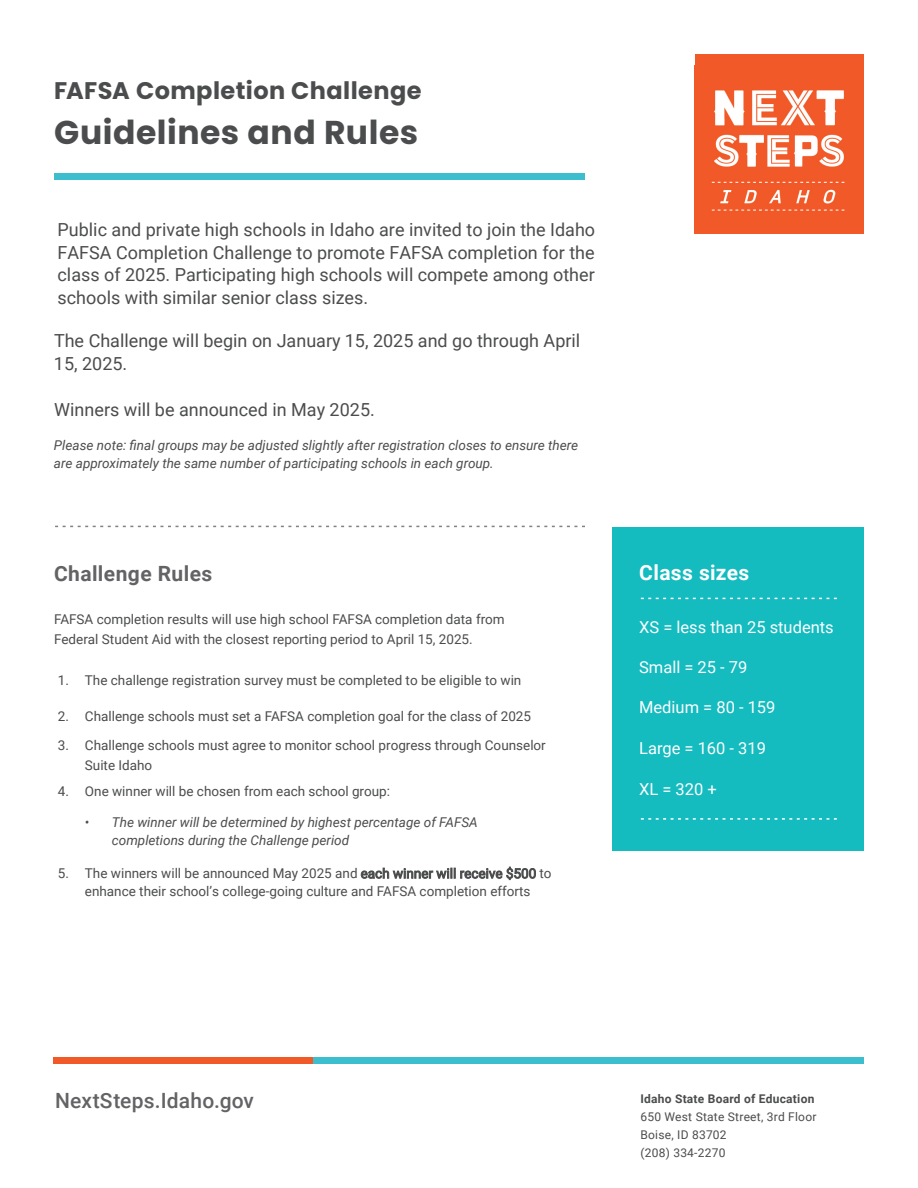
<style>
.page{position:relative;width:918px;height:1188px;background:#fff}
.page>*{position:absolute;margin:0;border:0;box-sizing:border-box;transform-origin:0 0}
.t1{font:700 33px "Poppins";letter-spacing:.015em;color:#4b4c4d}
.t2{font:700 24px "Poppins";letter-spacing:.015em;color:#4b4c4d}
.Subhead{font:500 21px "Roboto";letter-spacing:.01em;color:#636366}
.Subhead-2{font:700 21px "Roboto";letter-spacing:.02em;color:#636366}
.Subhead-3{font:700 21px "Roboto";letter-spacing:.015em;color:#fff}
.Subhead-4{font:18px/22.5px "Roboto";color:#4b4c4d;text-align:justify}
.Subhead-5{font:16.5px "Roboto";color:#fff}
.Subhead-6{font:13.5px/20.2px "Roboto";color:#4b4c4d}
.Subhead-7{font:italic 13.5px/18px "Roboto";color:#4b4c4d}
.t3{font:12px "Roboto";letter-spacing:.02em;color:#4b4c4d}
.t4{font:700 12px "Roboto";letter-spacing:.02em;color:#4b4c4d}
</style>
<div class="page">
<div style="left:313px;top:1058px;width:551px;height:6px;background:#3dbecf"></div>
<div style="left:54px;top:173px;width:531px;height:7px;background:#3dbecf"></div>
<div style="left:695px;top:54px;width:169px;height:169px;background:#f15929"></div>
<img style="left:695px;top:90px;width:169px;height:144px">
<div style="left:54px;top:1058px;width:259px;height:6px;background:#f15929"></div>
<div style="left:612px;top:527px;width:252px;height:324px;background:#14bbbf"></div>
<svg style="left:55px;top:526px;width:530px;height:1px"></svg>
<svg style="left:641px;top:598px;width:196px;height:1px"></svg>
<svg style="left:641px;top:818px;width:196px;height:2px"></svg>
<h1 class="t2" style="left:54px;top:76px;width:369px">FAFSA Completion Challenge</h1>
<h1 class="t1" style="left:54px;top:113px;width:366px">Guidelines and Rules</h1>
<p class="Subhead-4" style="left:58px;top:218px;width:539px">Public and private high schools in Idaho are invited to join the Idaho FAFSA Completion Challenge to promote FAFSA completion for the class of 2025. Participating high schools will compete among other schools with similar senior class sizes.</p>
<p class="Subhead-4" style="left:54px;top:329px;width:528px">The Challenge will begin on January 15, 2025 and go through April<br>15, 2025.</p>
<p class="Subhead-4" style="left:54px;top:398px;width:322px">Winners will be announced in May 2025.</p>
<p class="Subhead-7" style="left:54px;top:436px;width:526px">Please note: final groups may be adjusted slightly after registration closes to ensure there are approximately the same number of participating schools in each group.</p>
<p class="Subhead-2" style="left:54px;top:559px;width:160px">Challenge Rules</p>
<p class="Subhead-6" style="left:54px;top:609px;width:452px">FAFSA completion results will use high school FAFSA completion data from<br>Federal Student Aid with the closest reporting period to April 15, 2025.</p>
<p class="Subhead-6" style="left:58px;top:669px;width:465px">1. The challenge registration survey must be completed to be eligible to win</p>
<p class="Subhead-6" style="left:58px;top:705px;width:475px">2. Challenge schools must set a FAFSA completion goal for the class of 2025</p>
<p class="Subhead-6" style="left:85px;top:735px;width:462px;text-indent:-27px">3. Challenge schools must agree to monitor school progress through Counselor<br>Suite Idaho</p>
<p class="Subhead-6" style="left:58px;top:780px;width:334px">4. One winner will be chosen from each school group:</p>
<p class="Subhead-7" style="left:112px;top:813px;width:367px;text-indent:-27px">• The winner will be determined by highest percentage of FAFSA completions during the Challenge period</p>
<p class="Subhead-6" style="left:58px;top:864px;width:495px;line-height:17.7px;text-align:center">5. The winners will be announced May 2025 and each winner will receive $500 to enhance their school’s college-going culture and FAFSA completion efforts</p>
<p class="Subhead-3" style="left:639px;top:557px;width:112px">Class sizes</p>
<p class="Subhead-5" style="left:639px;top:615px;width:196px">XS = less than 25 students</p>
<p class="Subhead-5" style="left:639px;top:656px;width:110px">Small = 25 - 79</p>
<p class="Subhead-5" style="left:639px;top:696px;width:138px">Medium = 80 - 159</p>
<p class="Subhead-5" style="left:639px;top:737px;width:128px">Large = 160 - 319</p>
<p class="Subhead-5" style="left:639px;top:777px;width:79px">XL = 320 +</p>
<p class="Subhead" style="left:55px;top:1085px;width:200px">NextSteps.Idaho.gov</p>
<p class="t4" style="left:640px;top:1090px;width:176px">Idaho State Board of Education</p>
<p class="t3" style="left:640px;top:1108px;width:178px">650 West State Street, 3rd Floor</p>
<p class="t3" style="left:640px;top:1126px;width:88px">Boise, ID 83702</p>
<p class="t3" style="left:640px;top:1144px;width:87px">(208) 334-2270</p>
</div>
